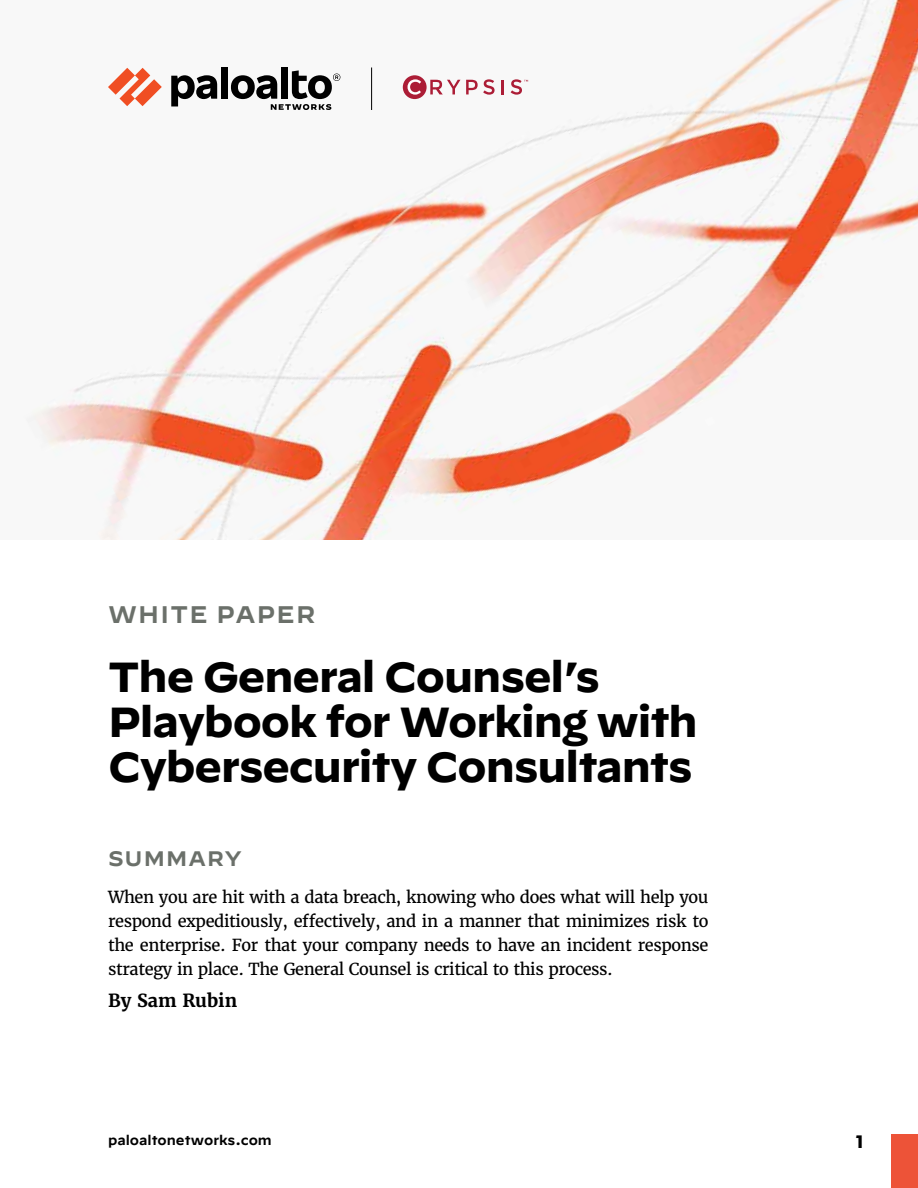
<style>
.page{position:relative;width:918px;height:1188px;background:#fff}
.page>*{position:absolute;margin:0;border:0;box-sizing:border-box;transform-origin:0 0}
.t1{font:700 42px/45px "Decimal";letter-spacing:-.025em;color:#000}
.t2{font:600 24px "Decimal";letter-spacing:.05em;color:#6b706a}
.t3{font:600 21px "Decimal";letter-spacing:.05em;color:#6b706a}
.t4{font:700 18px "Merriweather";color:#000}
.t5{font:700 18px "Decimal";color:#000}
.t6{font:16.5px/24px "Merriweather";letter-spacing:-.025em;color:#000;text-align:justify}
.t7{font:600 13.5px "Decimal";color:#000}
</style>
<div class="page">
<img style="left:26px;top:0;width:892px;height:540px">
<div style="left:891px;top:1134px;width:27px;height:54px;background:#ed5338"></div>
<div style="left:403px;top:75px;width:24px;height:24px;background:#ac1d36;border-radius:50%"></div>
<svg style="left:408px;top:79px;width:13px;height:16px"></svg>
<svg style="left:430px;top:80px;width:30px;height:14px"></svg>
<svg style="left:466px;top:79px;width:29px;height:16px"></svg>
<hr style="left:501px;top:80px;width:3px;height:14px;background:#ac1d36">
<svg style="left:511px;top:79px;width:17px;height:16px"></svg>
<svg style="left:108px;top:68px;width:54px;height:38px"></svg>
<div style="left:221px;top:68px;width:7px;height:31px;background:#000"></div>
<svg style="left:171px;top:75px;width:46px;height:31px"></svg>
<div style="left:281px;top:68px;width:7px;height:31px;background:#000"></div>
<svg style="left:231px;top:70px;width:109px;height:40px"></svg>
<hr style="left:371px;top:68px;width:1px;height:42px;background:#000">
<h2 class="t2" style="left:108px;top:592px;width:209px">WHITE PAPER</h2>
<h1 class="t1" style="left:108px;top:655px;width:591px">The General Counsel’s<br>Playbook for Working with<br>Cybersecurity Consultants</h1>
<p class="t3" style="left:108px;top:839px;width:135px">SUMMARY</p>
<p class="t6" style="left:108px;top:885px;width:602px">When you are hit with a data breach, knowing who does what will help you respond expeditiously, effectively, and in a manner that minimizes risk to the enterprise. For that your company needs to have an incident response strategy in place. The General Counsel is critical to this process.</p>
<p class="t4" style="left:108px;top:989px;width:131px">By Sam Rubin</p>
<p class="t7" style="left:108px;top:1127px;width:165px">paloaltonetworks.com</p>
<p class="t5" style="left:856px;top:1132px;width:10px">1</p>
</div>
